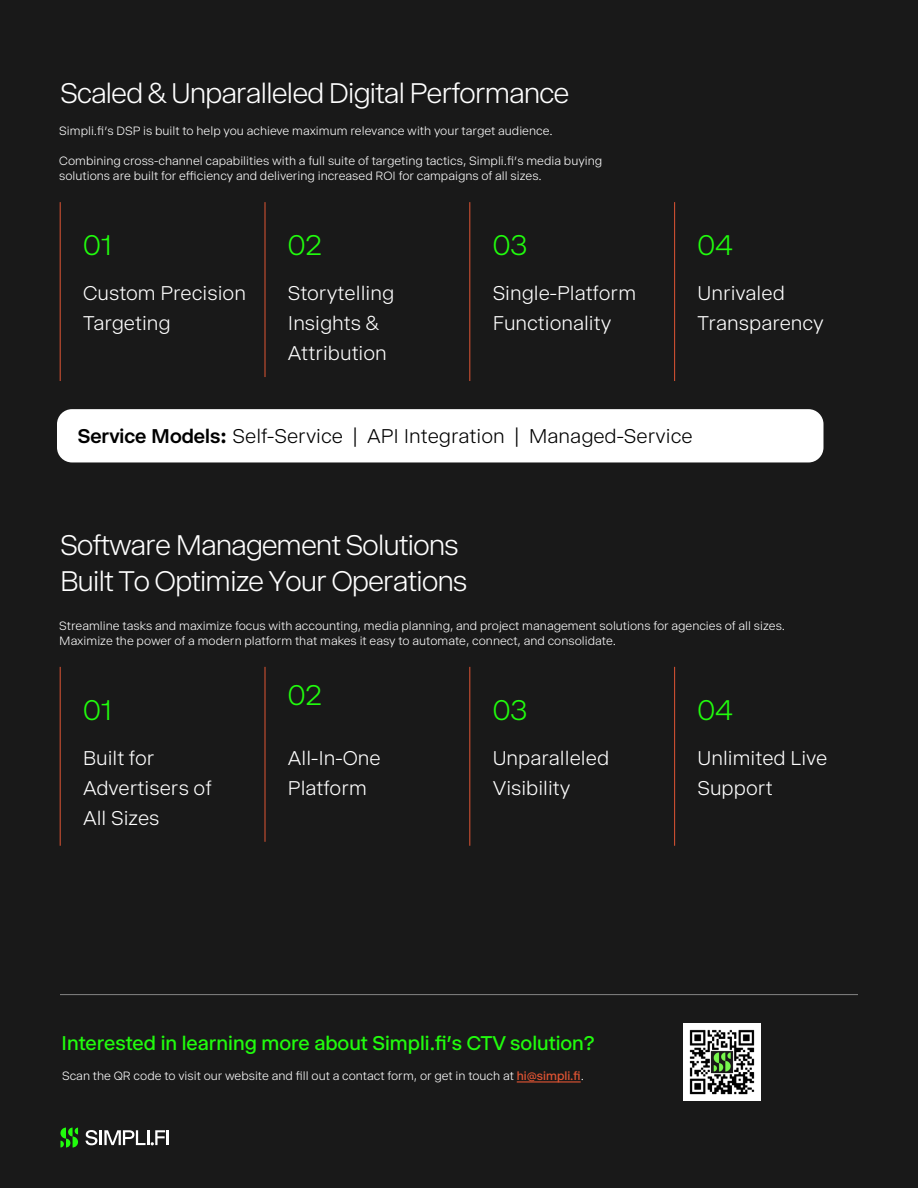
<style>
.page{position:relative;width:918px;height:1188px;background:#191919}
.page>*{position:absolute;margin:0;border:0;box-sizing:border-box;transform-origin:0 0}
.t1{font:300 30px/36px "Selecta";letter-spacing:-.04em;color:#fff}
.t2{font:300 30px "Selecta";letter-spacing:-.01em;color:#21fc0d}
.t3{font:300 21px/30px "Selecta";color:#fff}
.t4{font:300 21px "Selecta";color:#000}
.t5{font:21px "Selecta";color:#21fc0d}
.t6{font:300 12.75px/15px "Selecta";color:#fff}
.s1{font-weight:500}
.s2{font-family:"Source Sans Pro";font-weight:700}
.s3{font-weight:400;color:#e05433}
</style>
<div class="page">
<div style="left:57px;top:409px;width:767px;height:53px;background:#fff;border-radius:15px"></div>
<hr style="left:517px;top:1081px;width:64px;height:2px;background:#e05433">
<hr style="left:265px;top:202px;width:1px;height:175px;background:#e05534">
<hr style="left:265px;top:667px;width:1px;height:175px;background:#e05534">
<hr style="left:60px;top:202px;width:1px;height:179px;background:#e05534">
<hr style="left:60px;top:667px;width:1px;height:179px;background:#e05534">
<hr style="left:674px;top:202px;width:1px;height:179px;background:#e05534">
<hr style="left:674px;top:667px;width:1px;height:179px;background:#e05534">
<hr style="left:469px;top:202px;width:1px;height:179px;background:#e05534">
<hr style="left:469px;top:667px;width:1px;height:179px;background:#e05534">
<svg style="left:86px;top:1130px;width:83px;height:15px"></svg>
<svg style="left:60px;top:1128px;width:18px;height:19px"></svg>
<hr style="left:60px;top:994px;width:798px;height:1px;background:#858585">
<img style="left:683px;top:1023px;width:77px;height:77px">
<h1 class="t1" style="left:60px;top:72px;width:511px">Scaled &amp; Unparalleled Digital Performance</h1>
<p class="t6" style="left:59px;top:122px;width:495px">Simpli.fi’s DSP is built to help you achieve maximum relevance with your target audience.</p>
<p class="t6" style="left:59px;top:152px;width:544px">Combining cross-channel capabilities with a full suite of targeting tactics, Simpli.fi’s media buying solutions are built for efficiency and delivering increased ROI for campaigns of all sizes.</p>
<h1 class="t2" style="left:83px;top:221px;width:31px">01</h1>
<h2 class="t3" style="left:83px;top:276px;width:164px">Custom Precision<br>Targeting</h2>
<h1 class="t2" style="left:288px;top:221px;width:36px">02</h1>
<h2 class="t3" style="left:288px;top:276px;width:108px">Storytelling<br>Insights &amp;<br>Attribution</h2>
<h1 class="t2" style="left:493px;top:221px;width:37px">03</h1>
<h2 class="t3" style="left:493px;top:276px;width:145px">Single-Platform<br>Functionality</h2>
<h1 class="t2" style="left:698px;top:221px;width:37px">04</h1>
<h2 class="t3" style="left:698px;top:276px;width:128px">Unrivaled<br>Transparency</h2>
<h2 class="t4" style="left:78px;top:419px;width:616px"><span class="s1">Service Models</span><span class="s2">:</span> Self-Service | API Integration | Managed-Service</h2>
<h1 class="t1" style="left:60px;top:524px;width:409px">Software Management Solutions<br>Built To Optimize Your Operations</h1>
<p class="t6" style="left:59px;top:617px;width:728px">Streamline tasks and maximize focus with accounting, media planning, and project management solutions for agencies of all sizes.<br>Maximize the power of a modern platform that makes it easy to automate, connect, and consolidate.</p>
<h1 class="t2" style="left:83px;top:686px;width:31px">01</h1>
<h2 class="t3" style="left:83px;top:741px;width:130px">Built for<br>Advertisers of<br>All Sizes</h2>
<h1 class="t2" style="left:288px;top:671px;width:36px">02</h1>
<h2 class="t3" style="left:288px;top:741px;width:94px">All-In-One<br>Platform</h2>
<h1 class="t2" style="left:493px;top:686px;width:37px">03</h1>
<h2 class="t3" style="left:493px;top:741px;width:118px">Unparalleled<br>Visibility</h2>
<h2 class="t5" style="left:62px;top:1026px;width:535px">Interested in learning more about Simpli.fi’s CTV solution?</h2>
<p class="t6" style="left:62px;top:1067px;width:523px">Scan the QR code to visit our website and fill out a contact form, or get in touch at <span class="s3">hi@simpli.fi</span>.</p>
<h1 class="t2" style="left:698px;top:686px;width:37px">04</h1>
<h2 class="t3" style="left:698px;top:741px;width:131px">Unlimited Live<br>Support</h2>
</div>
